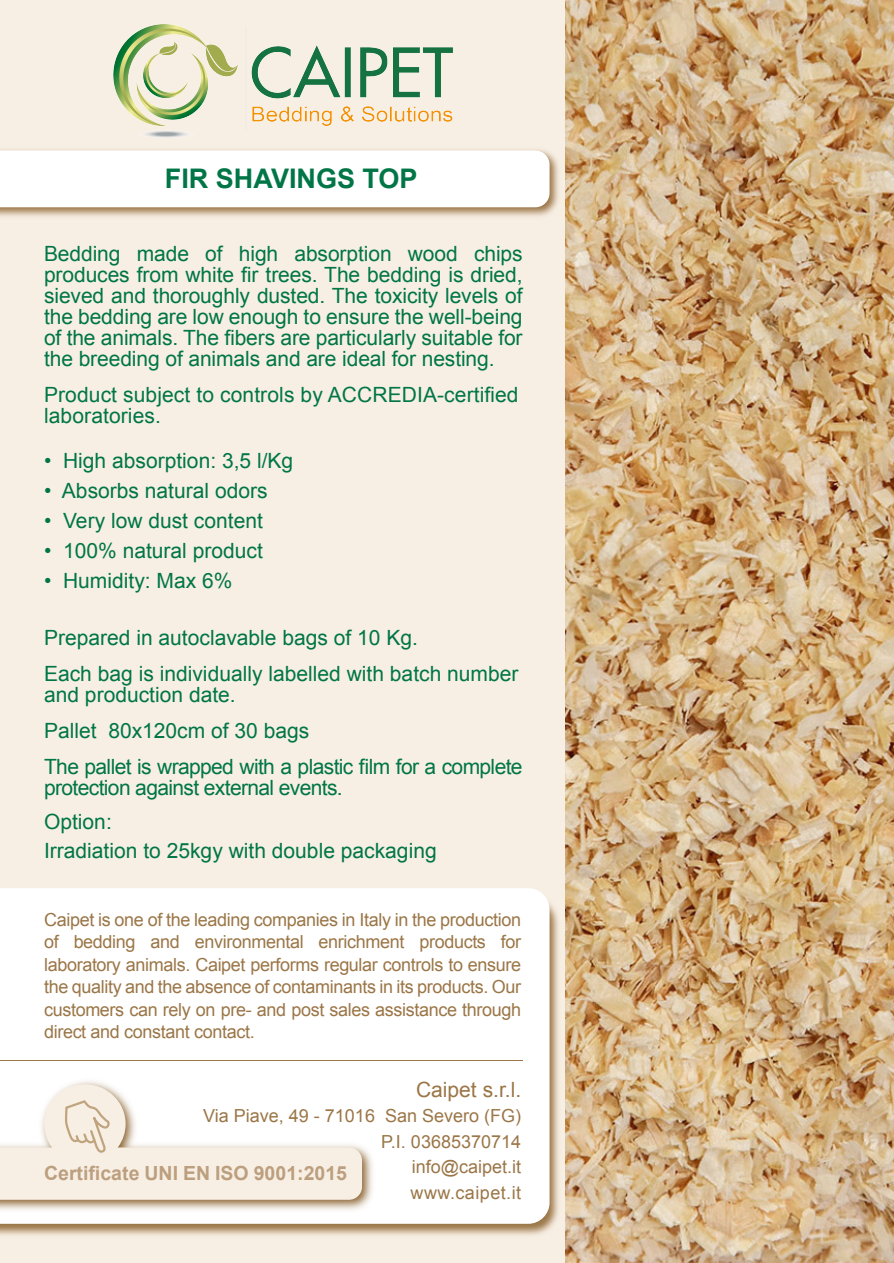
<style>
.page{position:relative;width:894px;height:1263px;background:#fff}
.page>*{position:absolute;margin:0;border:0;box-sizing:border-box;transform-origin:0 0}
.t1{font:700 27px "Arial";color:#007647}
.t2{font:21px/21px "Arial";color:#007647}
.t3{font:21px/36px "Arial";letter-spacing:-.03em;color:#007647}
.t4{font:21px "Arial";color:#9b7647}
.t5{font:700 19.5px "Arial";color:#bc9f7f}
.t6{font:18px/22.5px "Arial";color:#9b7647;text-align:justify}
</style>
<div class="page">
<div style="left:0;top:0;width:893px;height:1263px;background:#f8efe4"></div>
<img style="left:0;top:902px;width:559px;height:333px">
<div style="left:0;top:888px;width:549px;height:336px;background:#fff"></div>
<img style="left:0;top:149px;width:559px;height:68px">
<div style="left:0;top:151px;width:549px;height:56px;background:#fff"></div>
<hr style="left:0;top:1060px;width:522px;height:1px;background:#9b7647">
<img style="left:565px;top:0;width:328px;height:1263px">
<img style="left:114px;top:24px;width:338px;height:113px">
<img style="left:0;top:1077px;width:375px;height:136px">
<svg style="left:0;top:1084px;width:362px;height:116px"></svg>
<p class="t1" style="left:165px;top:168px;width:254px">FIR SHAVINGS TOP</p>
<p class="t2" style="left:44px;top:245px;width:480px;text-align:justify">Bedding made of high absorption wood chips produces from white fir trees. The bedding is dried, sieved and thoroughly dusted. The toxicity levels of the bedding are low enough to ensure the well-being of the animals. The fibers are particularly suitable for the breeding of animals and are ideal for nesting.</p>
<p class="t2" style="left:44px;top:386px;width:476px">Product subject to controls by ACCREDIA-certified laboratories.</p>
<p class="t2" style="left:44px;top:452px;width:251px">• High absorption: 3,5 l/Kg</p>
<p class="t2" style="left:44px;top:482px;width:225px">• Absorbs natural odors</p>
<p class="t2" style="left:44px;top:512px;width:220px">• Very low dust content</p>
<p class="t2" style="left:44px;top:542px;width:220px">• 100% natural product</p>
<p class="t2" style="left:44px;top:572px;width:190px">• Humidity: Max 6%</p>
<p class="t2" style="left:44px;top:621px;width:475px;line-height:36px">Prepared in autoclavable bags of 10 Kg.<br>Each bag is individually labelled with batch number</p>
<p class="t3" style="left:44px;top:678px;width:480px">and production date.<br>Pallet 80x120cm of 30 bags<br>The pallet is wrapped with a plastic film for a complete</p>
<p class="t3" style="left:44px;top:772px;width:300px;line-height:34.5px">protection against external events.<br>Option:</p>
<p class="t2" style="left:44px;top:842px;width:394px">Irradiation to 25kgy with double packaging</p>
<p class="t6" style="left:44px;top:910px;width:478px">Caipet is one of the leading companies in Italy in the production of bedding and environmental enrichment products for laboratory animals. Caipet performs regular controls to ensure the quality and the absence of contaminants in its products. Our customers can rely on pre- and post sales assistance through direct and constant contact.</p>
<p class="t4" style="left:416px;top:1081px;width:107px">Caipet s.r.l.</p>
<p class="t6" style="left:203px;top:1105px;width:319px;line-height:25.5px;text-align:right">Via Piave, 49 - 71016 San Severo (FG)<br>P.I. 03685370714<br>info@caipet.it<br>www.caipet.it</p>
<p class="t5" style="left:44px;top:1166px;width:304px">Certificate UNI EN ISO 9001:2015</p>
</div>
